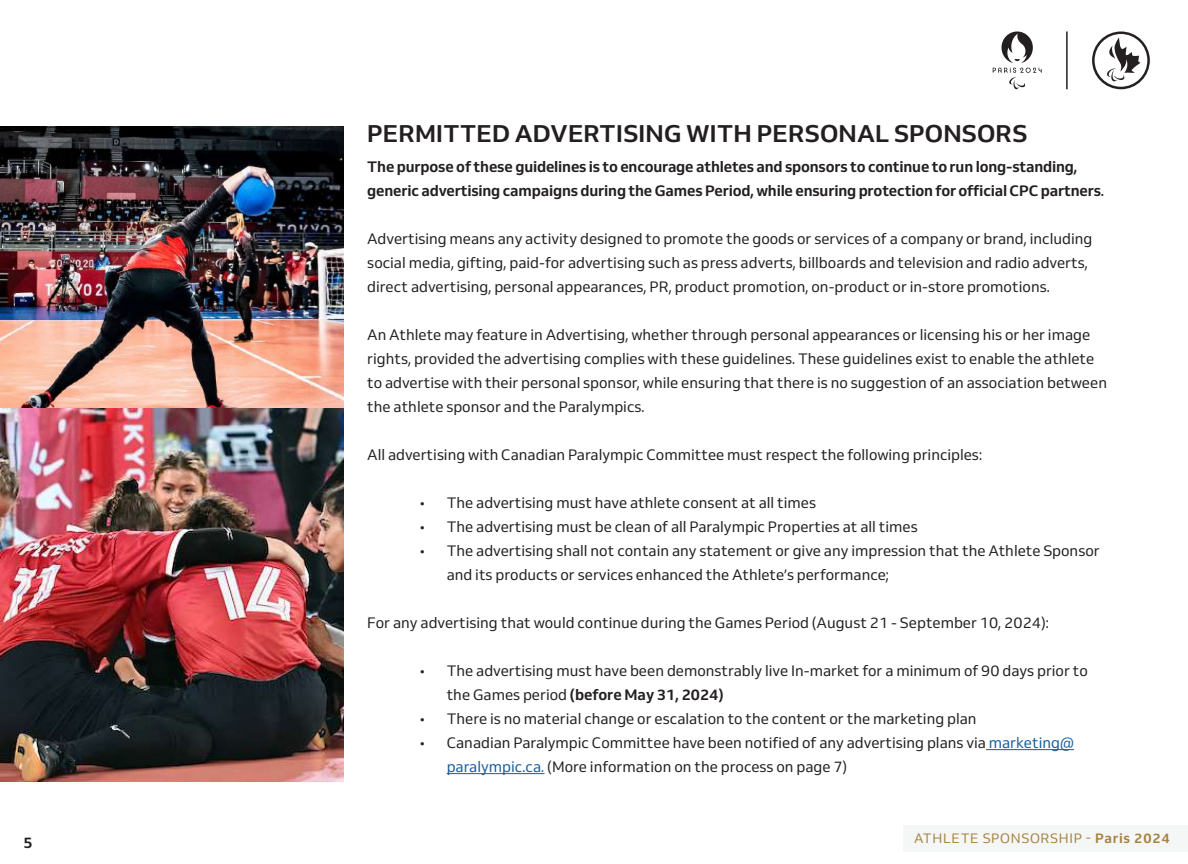
<style>
.page{position:relative;width:1188px;height:864px;background:#fff}
.page>*{position:absolute;margin:0;border:0;box-sizing:border-box;transform-origin:0 0}
.t1{font:700 24px "Venn";letter-spacing:.01em;color:#231f20}
.t2{font:15px/24px "Venn";color:#231f20}
.t3{font:700 15px/24px "Venn";letter-spacing:-.01em;color:#231f20}
.t4{font:13.5px "Venn";letter-spacing:.05em;color:#a68340}
.s1{font-weight:500}
.s2{font-weight:700}
.s3{color:#175d9e}
</style>
<div class="page">
<svg style="left:993px;top:32px;width:49px;height:57px"></svg>
<hr style="left:1066px;top:32px;width:2px;height:57px;background:#231f20">
<svg style="left:1092px;top:32px;width:58px;height:57px"></svg>
<div style="left:904px;top:825px;width:284px;height:26px;background:#f5f7f7"></div>
<hr style="left:986px;top:749px;width:88px;height:1px;background:#175d9e">
<hr style="left:447px;top:773px;width:97px;height:1px;background:#175d9e">
<img style="left:0;top:126px;width:343px;height:283px">
<img style="left:0;top:409px;width:343px;height:372px">
<h1 class="t1" style="left:367px;top:119px;width:662px">PERMITTED ADVERTISING WITH PERSONAL SPONSORS</h1>
<p class="t3" style="left:367px;top:155px;width:739px">The purpose of these guidelines is to encourage athletes and sponsors to continue to run long-standing, generic advertising campaigns during the Games Period, while ensuring protection for official CPC partners<span class="s1">.</span></p>
<p class="t2" style="left:367px;top:227px;width:727px">Advertising means any activity designed to promote the goods or services of a company or brand, including social media, gifting, paid-for advertising such as press adverts, billboards and television and radio adverts, direct advertising, personal appearances, PR, product promotion, on-product or in-store promotions.</p>
<p class="t2" style="left:367px;top:323px;width:741px">An Athlete may feature in Advertising, whether through personal appearances or licensing his or her image rights, provided the advertising complies with these guidelines. These guidelines exist to enable the athlete to advertise with their personal sponsor, while ensuring that there is no suggestion of an association between the athlete sponsor and the Paralympics.</p>
<p class="t2" style="left:367px;top:443px;width:617px">All advertising with Canadian Paralympic Committee must respect the following principles:</p>
<p class="t2" style="left:420px;top:491px;width:398px">• The advertising must have athlete consent at all times</p>
<p class="t2" style="left:420px;top:515px;width:499px">• The advertising must be clean of all Paralympic Properties at all times</p>
<p class="t2" style="left:447px;top:539px;width:655px;text-indent:-27px">• The advertising shall not contain any statement or give any impression that the Athlete Sponsor and its products or services enhanced the Athlete’s performance;</p>
<p class="t2" style="left:367px;top:611px;width:683px">For any advertising that would continue during the Games Period (August 21 - September 10, 2024):</p>
<p class="t2" style="left:447px;top:659px;width:643px;text-indent:-27px">• The advertising must have been demonstrably live In-market for a minimum of 90 days prior to the Games period <span class="s2">(before May 31, 2024)</span></p>
<p class="t2" style="left:420px;top:707px;width:558px">• There is no material change or escalation to the content or the marketing plan</p>
<p class="t2" style="left:447px;top:731px;width:629px;text-indent:-27px">• Canadian Paralympic Committee have been notified of any advertising plans via <span class="s3">marketing@ paralympic.ca.</span> (More information on the process on page 7)</p>
<p class="t3" style="left:23px;top:830px;width:11px">5</p>
<p class="t4" style="left:914px;top:831px;width:257px">ATHLETE SPONSORSHIP - <span class="s2">Paris 2024</span></p>
</div>
